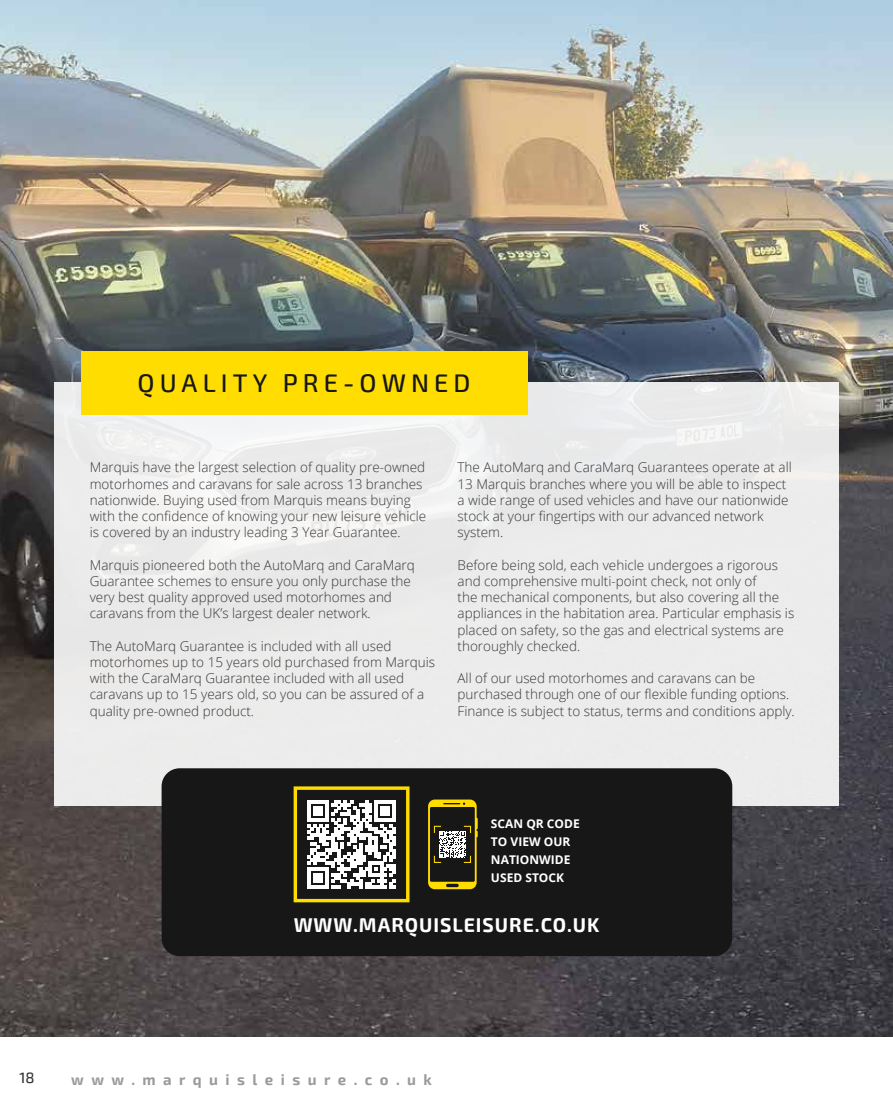
<style>
.page{position:relative;width:893px;height:1106px;background:#fff}
.page>*{position:absolute;margin:0;border:0;box-sizing:border-box;transform-origin:0 0}
.t1{font:500 25.5px "Exo 2";letter-spacing:.2em;color:#171717}
.t2{font:700 19.5px "Exo 2";letter-spacing:.05em;color:#fff}
.t3{font:700 15px "Exo 2";letter-spacing:.495em;color:#383637}
.t4{font:500 15px "Exo 2";color:#383637}
.t5{font:300 13.5px/16.2px "Open Sans";color:#383637}
.t6{font:700 12px/18px "Open Sans";color:#fff}
</style>
<div class="page">
<img style="left:0;top:0;width:893px;height:1036px">
<div style="left:54px;top:383px;width:785px;height:423px;background:#ececec"></div>
<div style="left:81px;top:351px;width:446px;height:64px;background:#fd0"></div>
<div style="left:162px;top:768px;width:570px;height:188px;background:#171717;border-radius:18px"></div>
<svg style="left:307px;top:800px;width:89px;height:88px"></svg>
<div style="left:294px;top:786px;width:115px;height:116px;border:3px solid #fd0"></div>
<svg style="left:428px;top:799px;width:50px;height:90px"></svg>
<h1 class="t1" style="left:137px;top:368px;width:335px">QUALITY PRE-OWNED</h1>
<p class="t5" style="left:90px;top:459px;width:338px">Marquis have the largest selection of quality pre-owned motorhomes and caravans for sale across 13 branches nationwide. Buying used from Marquis means buying with the confidence of knowing your new leisure vehicle is covered by an industry leading 3 Year Guarantee.</p>
<p class="t5" style="left:90px;top:556px;width:327px">Marquis pioneered both the AutoMarq and CaraMarq Guarantee schemes to ensure you only purchase the very best quality approved used motorhomes and caravans from the UK’s largest dealer network.</p>
<p class="t5" style="left:90px;top:637px;width:347px">The AutoMarq Guarantee is included with all used motorhomes up to 15 years old purchased from Marquis with the CaraMarq Guarantee included with all used caravans up to 15 years old, so you can be assured of a quality pre-owned product.</p>
<p class="t5" style="left:458px;top:459px;width:336px">The AutoMarq and CaraMarq Guarantees operate at all 13 Marquis branches where you will be able to inspect a wide range of used vehicles and have our nationwide stock at your fingertips with our advanced network system.</p>
<p class="t5" style="left:458px;top:556px;width:338px">Before being sold, each vehicle undergoes a rigorous and comprehensive multi-point check, not only of<br>the mechanical components, but also covering all the appliances in the habitation area. Particular emphasis is placed on safety, so the gas and electrical systems are thoroughly checked.</p>
<p class="t5" style="left:458px;top:669px;width:339px">All of our used motorhomes and caravans can be purchased through one of our flexible funding options.<br>Finance is subject to status, terms and conditions apply.</p>
<p class="t6" style="left:491px;top:814px;width:90px">SCAN QR CODE<br>TO VIEW OUR<br>NATIONWIDE<br>USED STOCK</p>
<h2 class="t2" style="left:294px;top:913px;width:307px">WWW.MARQUISLEISURE.CO.UK</h2>
<p class="t4" style="left:19px;top:1069px;width:17px">18</p>
<p class="t3" style="left:71px;top:1070px;width:362px">www.marquisleisure.co.uk</p>
</div>
